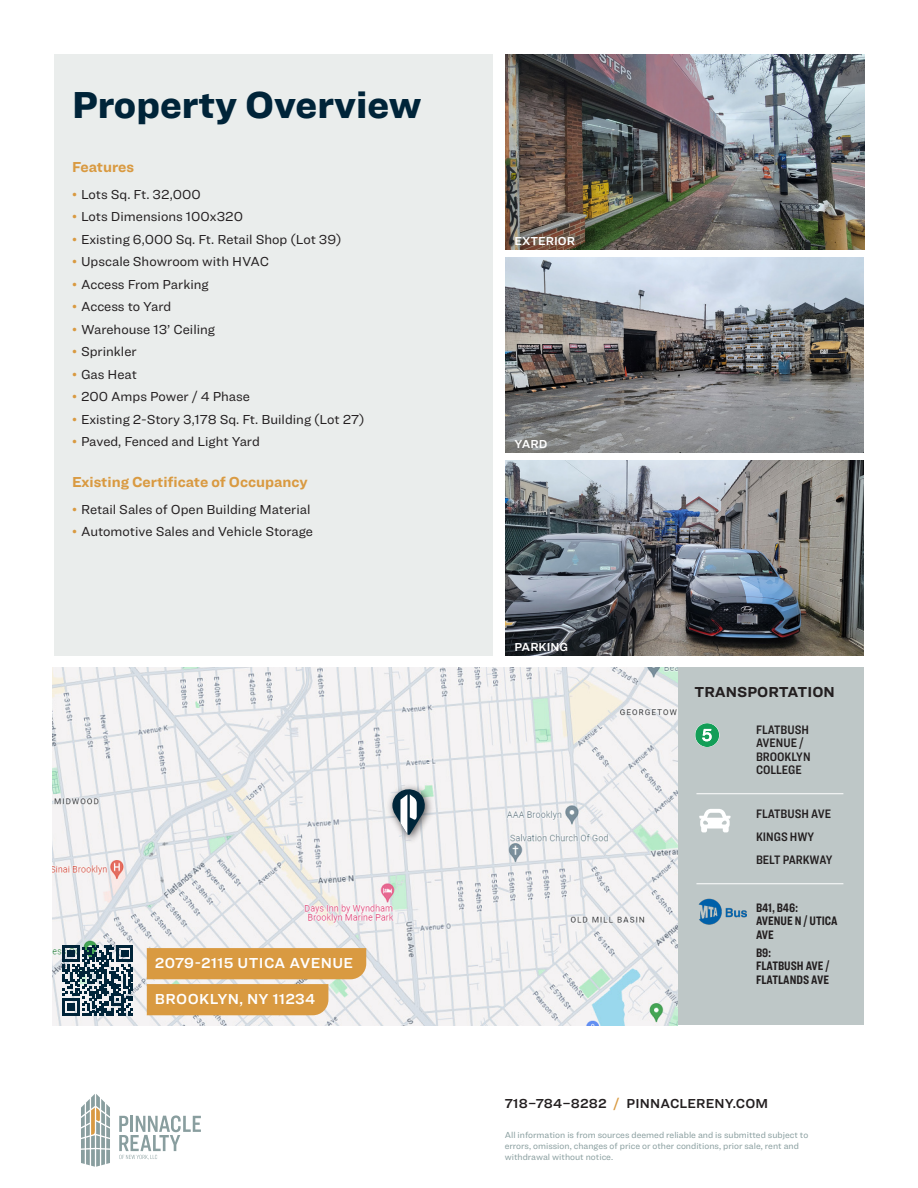
<style>
.page{position:relative;width:918px;height:1188px;background:#fff}
.page>*{position:absolute;margin:0;border:0;box-sizing:border-box;transform-origin:0 0}
.Features__H2_26pt_Black_Dark_Blue{font:900 39px "Ringside";color:#002439}
.Features__Heading_10pt_Bold_Gold{font:700 15px "Ringside";color:#d99a41}
.Legend_Map__Locations_10pt_Semibold_Pape{font:600 15px "Ringside";letter-spacing:.025em;color:#fff}
.t1{font:700 15px "Ringside";color:#231f20}
.t2{font:13.5px "Ringside";color:#231f20}
.t3{font:600 13.5px "Ringside";letter-spacing:.01em;color:#231f20}
.Features__Transportation_8_5pt{font:600 12.75px/13.5px "Ringside Condensed";color:#231f20}
.Stats_and_Figures_17pt_Compressed_Bold_b{font:700 12.75px/13.5px "Ringside Compressed";color:#231f20}
.Features__Photo_Captions_8pt_Semibold_Pa{font:600 12px "Ringside";color:#fff}
.t4{font:9px/10.8px "Ringside";color:#889d9e}
.s1{color:#d99a41}
</style>
<div class="page">
<svg style="left:119px;top:1115px;width:82px;height:45px"></svg>
<svg style="left:81px;top:1094px;width:29px;height:73px"></svg>
<div style="left:675px;top:667px;width:189px;height:358px;background:#bec7c7"></div>
<div style="left:54px;top:54px;width:439px;height:602px;background:#eaedec"></div>
<img style="left:53px;top:667px;width:624px;height:358px">
<img style="left:505px;top:54px;width:359px;height:195px">
<img style="left:505px;top:460px;width:359px;height:196px">
<img style="left:505px;top:257px;width:359px;height:195px">
<div style="left:386px;top:783px;width:48px;height:61px;background:#231f20;opacity:.75"></div>
<svg style="left:392px;top:789px;width:33px;height:46px"></svg>
<svg style="left:147px;top:948px;width:219px;height:67px"></svg>
<svg style="left:63px;top:945px;width:70px;height:70px"></svg>
<svg style="left:695px;top:723px;width:24px;height:24px"></svg>
<img style="left:698px;top:898px;width:49px;height:27px">
<svg style="left:699px;top:809px;width:32px;height:23px"></svg>
<hr style="left:696px;top:793px;width:147px;height:1px;background:#fff">
<hr style="left:696px;top:883px;width:147px;height:1px;background:#fff">
<p class="Features__H2_26pt_Black_Dark_Blue" style="left:72px;top:75px;width:351px">Property Overview</p>
<p class="Features__Heading_10pt_Bold_Gold" style="left:72px;top:155px;width:63px">Features</p>
<p class="t2" style="left:72px;top:184px;width:130px"><span class="s1">•</span> Lots Sq. Ft. 32,000</p>
<p class="t2" style="left:72px;top:207px;width:173px"><span class="s1">•</span> Lots Dimensions 100x320</p>
<p class="t2" style="left:72px;top:229px;width:271px"><span class="s1">•</span> Existing 6,000 Sq. Ft. Retail Shop (Lot 39)</p>
<p class="t2" style="left:72px;top:252px;width:199px"><span class="s1">•</span> Upscale Showroom with HVAC</p>
<p class="t2" style="left:72px;top:274px;width:138px"><span class="s1">•</span> Access From Parking</p>
<p class="t2" style="left:72px;top:297px;width:101px"><span class="s1">•</span> Access to Yard</p>
<p class="t2" style="left:72px;top:319px;width:145px"><span class="s1">•</span> Warehouse 13’ Ceiling</p>
<p class="t2" style="left:72px;top:342px;width:66px"><span class="s1">•</span> Sprinkler</p>
<p class="t2" style="left:72px;top:364px;width:67px"><span class="s1">•</span> Gas Heat</p>
<p class="t2" style="left:72px;top:387px;width:180px"><span class="s1">•</span> 200 Amps Power / 4 Phase</p>
<p class="t2" style="left:72px;top:409px;width:294px"><span class="s1">•</span> Existing 2-Story 3,178 Sq. Ft. Building (Lot 27)</p>
<p class="t2" style="left:72px;top:432px;width:189px"><span class="s1">•</span> Paved, Fenced and Light Yard</p>
<p class="Features__Heading_10pt_Bold_Gold" style="left:72px;top:470px;width:237px">Existing Certificate of Occupancy</p>
<p class="t2" style="left:72px;top:499px;width:240px"><span class="s1">•</span> Retail Sales of Open Building Material</p>
<p class="t2" style="left:72px;top:522px;width:243px"><span class="s1">•</span> Automotive Sales and Vehicle Storage</p>
<p class="Legend_Map__Locations_10pt_Semibold_Pape" style="left:155px;top:952px;width:104px">2079-2115 UTICA</p>
<p class="Legend_Map__Locations_10pt_Semibold_Pape" style="left:289px;top:952px;width:22px">AVENUE</p>
<p class="Legend_Map__Locations_10pt_Semibold_Pape" style="left:155px;top:988px;width:162px">BROOKLYN, NY 11234</p>
<p class="Features__Photo_Captions_8pt_Semibold_Pa" style="left:514px;top:232px;width:62px">EXTERIOR</p>
<p class="Features__Photo_Captions_8pt_Semibold_Pa" style="left:514px;top:435px;width:34px">YARD</p>
<p class="Features__Photo_Captions_8pt_Semibold_Pa" style="left:514px;top:638px;width:55px">PARKING</p>
<p class="t1" style="left:694px;top:681px;width:142px">TRANSPORTATION</p>
<p class="Features__Transportation_8_5pt" style="left:756px;top:722px;width:56px">FLATBUSH<br>AVENUE /<br>BROOKLYN<br>COLLEGE</p>
<p class="Features__Transportation_8_5pt" style="left:756px;top:807px;width:77px">FLATBUSH AVE</p>
<p class="Features__Transportation_8_5pt" style="left:756px;top:830px;width:60px">KINGS HWY</p>
<p class="Features__Transportation_8_5pt" style="left:756px;top:853px;width:78px">BELT PARKWAY</p>
<p class="Stats_and_Figures_17pt_Compressed_Bold_b" style="left:756px;top:900px;width:83px">B41, B46:<br>AVENUE N / UTICA<br>AVE</p>
<p class="Stats_and_Figures_17pt_Compressed_Bold_b" style="left:756px;top:945px;width:75px">B9:<br>FLATBUSH AVE /<br>FLATLANDS AVE</p>
<p class="t3" style="left:505px;top:1093px;width:265px">718–784–8282 <span class="s1">/</span> PINNACLERENY.COM</p>
<p class="t4" style="left:505px;top:1130px;width:305px">All information is from sources deemed reliable and is submitted subject to errors, omission, changes of price or other conditions, prior sale, rent and withdrawal without notice.</p>
</div>
